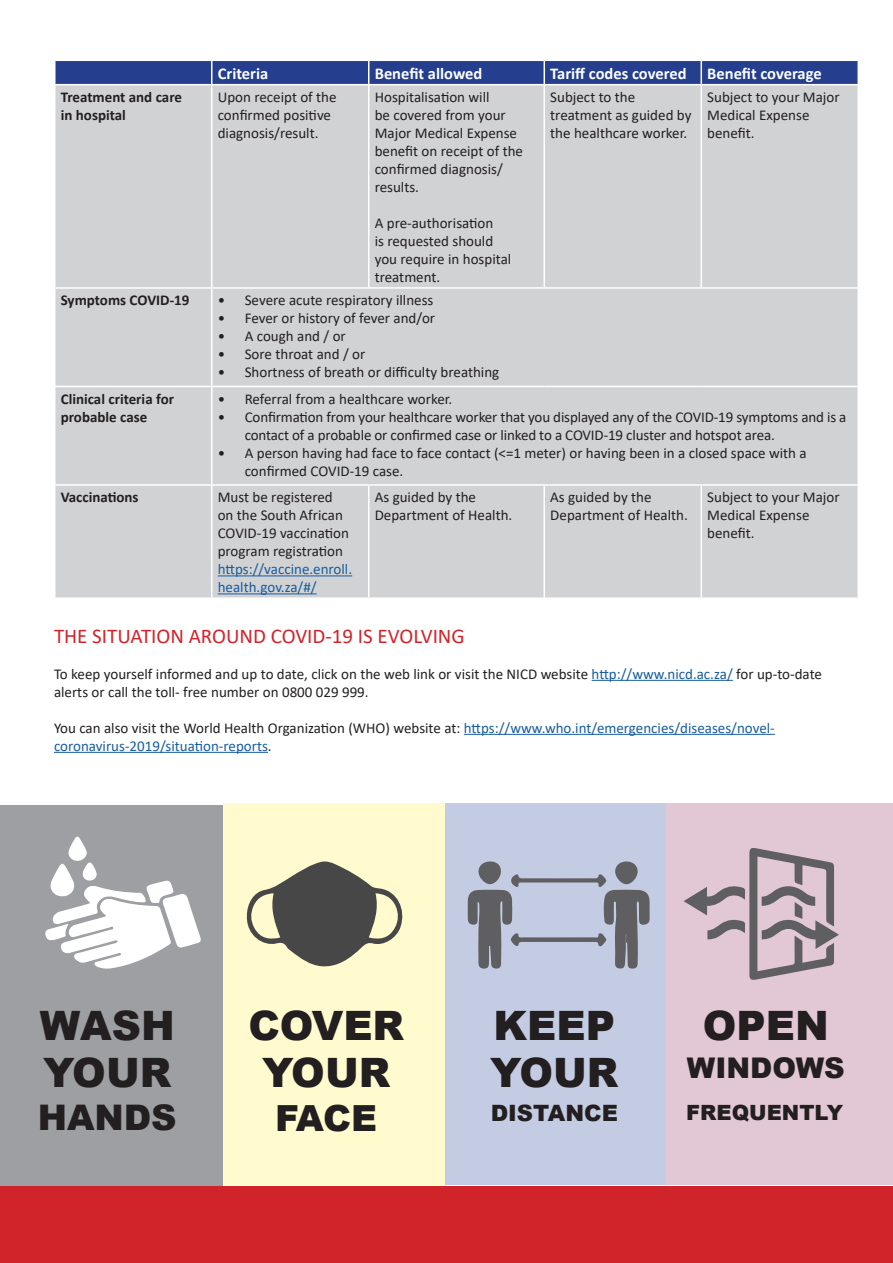
<style>
.page{position:relative;width:893px;height:1263px;background:#fff}
.page>*{position:absolute;margin:0;border:0;box-sizing:border-box;transform-origin:0 0}
.t1{font:900 40.5px "Arial";color:#231f20}
.t2{font:900 36px "Arial";color:#231f20}
.t3{font:900 35.25px "Arial";color:#231f20}
.t4{font:900 28.5px "Arial";color:#231f20}
.t5{font:900 22.5px "Arial";color:#231f20}
.t6{font:21px "Calibri";color:#d1232a}
.t7{font:900 21px "Arial";color:#231f20}
.t8{font:700 16.5px "Calibri";color:#fff}
.t9{font:15px/18px "Calibri";color:#231f20}
.t10{font:15px/18px "Calibri";color:#175d9e}
.t11{font:700 15px/18px "Calibri";color:#231f20}
.s1{color:#175d9e}
.s2{color:#231f20}
</style>
<div class="page">
<div style="left:0;top:805px;width:223px;height:381px;background:#9d9fa2"></div>
<div style="left:223px;top:803px;width:222px;height:382px;background:#fffbcf"></div>
<div style="left:445px;top:803px;width:222px;height:382px;background:#c4cce3"></div>
<div style="left:667px;top:803px;width:226px;height:382px;background:#e2c7d4"></div>
<div style="left:56px;top:85px;width:801px;height:512px;background:#d1d2d4"></div>
<svg style="left:55px;top:60px;width:802px;height:24px;background:#2e4792"></svg>
<hr style="left:701px;top:60px;width:158px;height:1px;background:#fff">
<hr style="left:700px;top:61px;width:2px;height:23px;background:#fff">
<hr style="left:211px;top:85px;width:1px;height:202px;background:#fff">
<hr style="left:368px;top:85px;width:1px;height:202px;background:#fff">
<hr style="left:544px;top:85px;width:1px;height:202px;background:#fff">
<hr style="left:700px;top:85px;width:2px;height:202px;background:#fff">
<hr style="left:211px;top:289px;width:1px;height:97px;background:#fff">
<hr style="left:54px;top:386px;width:158px;height:1px;background:#fff">
<hr style="left:212px;top:386px;width:157px;height:1px;background:#fff">
<hr style="left:211px;top:387px;width:1px;height:97px;background:#fff">
<hr style="left:369px;top:386px;width:175px;height:1px;background:#fff">
<hr style="left:544px;top:386px;width:157px;height:1px;background:#fff">
<hr style="left:701px;top:386px;width:158px;height:1px;background:#fff">
<hr style="left:54px;top:484px;width:158px;height:2px;background:#fff">
<hr style="left:212px;top:484px;width:157px;height:2px;background:#fff">
<hr style="left:211px;top:486px;width:1px;height:111px;background:#fff">
<hr style="left:369px;top:484px;width:175px;height:2px;background:#fff">
<hr style="left:368px;top:486px;width:1px;height:111px;background:#fff">
<hr style="left:544px;top:484px;width:157px;height:2px;background:#fff">
<hr style="left:544px;top:486px;width:1px;height:111px;background:#fff">
<hr style="left:701px;top:484px;width:158px;height:2px;background:#fff">
<hr style="left:700px;top:486px;width:2px;height:111px;background:#fff">
<hr style="left:56px;top:287px;width:156px;height:2px;background:#fff">
<hr style="left:212px;top:287px;width:157px;height:2px;background:#fff">
<hr style="left:369px;top:287px;width:175px;height:2px;background:#fff">
<hr style="left:544px;top:287px;width:157px;height:2px;background:#fff">
<hr style="left:701px;top:287px;width:156px;height:2px;background:#fff">
<hr style="left:218px;top:575px;width:134px;height:1px;background:#175d9e">
<hr style="left:218px;top:593px;width:99px;height:1px;background:#175d9e">
<hr style="left:592px;top:680px;width:141px;height:1px;background:#175d9e">
<hr style="left:464px;top:734px;width:311px;height:1px;background:#175d9e">
<hr style="left:54px;top:752px;width:214px;height:1px;background:#175d9e">
<div style="left:0;top:1186px;width:893px;height:77px;background:#d1232a"></div>
<svg style="left:684px;top:848px;width:155px;height:132px"></svg>
<svg style="left:468px;top:861px;width:182px;height:108px"></svg>
<svg style="left:246px;top:861px;width:157px;height:106px"></svg>
<svg style="left:45px;top:836px;width:156px;height:133px"></svg>
<p class="t11" style="left:61px;top:88px;width:123px">Treatment and care</p>
<p class="t11" style="left:61px;top:106px;width:67px">in hospital</p>
<p class="t8" style="left:218px;top:62px;width:52px">Criteria</p>
<p class="t8" style="left:375px;top:62px;width:109px">Benefit allowed</p>
<p class="t8" style="left:550px;top:62px;width:138px">Tariff codes covered</p>
<p class="t8" style="left:707px;top:62px;width:116px">Benefit coverage</p>
<p class="t9" style="left:218px;top:88px;width:120px">Upon receipt of the confirmed positive diagnosis/result.</p>
<p class="t9" style="left:375px;top:88px;width:150px">Hospitalisation will<br>be covered from your<br>Major Medical Expense benefit on receipt of the confirmed diagnosis/ results.</p>
<p class="t9" style="left:375px;top:214px;width:138px">A pre-authorisation<br>is requested should you require in hospital treatment.</p>
<p class="t9" style="left:550px;top:88px;width:143px">Subject to the treatment as guided by the healthcare worker.</p>
<p class="t9" style="left:707px;top:88px;width:134px">Subject to your Major<br>Medical Expense benefit.</p>
<p class="t11" style="left:61px;top:291px;width:130px">Symptoms COVID-19</p>
<p class="t9" style="left:218px;top:291px;width:217px">• Severe acute respiratory illness</p>
<p class="t9" style="left:218px;top:309px;width:219px">• Fever or history of fever and/or</p>
<p class="t9" style="left:218px;top:327px;width:130px">• A cough and / or</p>
<p class="t9" style="left:218px;top:345px;width:149px">• Sore throat and / or</p>
<p class="t9" style="left:218px;top:363px;width:283px">• Shortness of breath or difficulty breathing</p>
<p class="t11" style="left:61px;top:389px;width:115px">Clinical criteria for probable case</p>
<p class="t9" style="left:218px;top:389px;width:236px">• Referral from a healthcare worker.</p>
<p class="t9" style="left:245px;top:407px;width:603px;text-indent:-27px">• Confirmation from your healthcare worker that you displayed any of the COVID-19 symptoms and is a contact of a probable or confirmed case or linked to a COVID-19 cluster and hotspot area.</p>
<p class="t9" style="left:245px;top:443px;width:563px;text-indent:-27px">• A person having had face to face contact (&lt;=1 meter) or having been in a closed space with a confirmed COVID-19 case.</p>
<p class="t11" style="left:61px;top:488px;width:79px">Vaccinations</p>
<p class="t9" style="left:218px;top:488px;width:116px">Must be registered</p>
<p class="t9" style="left:218px;top:506px;width:127px">on the South African</p>
<p class="t9" style="left:218px;top:524px;width:133px">COVID-19 vaccination</p>
<p class="t9" style="left:218px;top:542px;width:127px">program registration</p>
<p class="t10" style="left:218px;top:560px;width:136px">https://vaccine.enroll. health.gov.za/#/</p>
<p class="t9" style="left:375px;top:488px;width:103px">As guided by the</p>
<p class="t9" style="left:375px;top:506px;width:139px">Department of Health.</p>
<p class="t9" style="left:550px;top:488px;width:103px">As guided by the</p>
<p class="t9" style="left:550px;top:506px;width:139px">Department of Health.</p>
<p class="t9" style="left:707px;top:488px;width:134px">Subject to your Major</p>
<p class="t9" style="left:707px;top:506px;width:104px">Medical Expense</p>
<p class="t9" style="left:707px;top:524px;width:49px">benefit.</p>
<p class="t6" style="left:54px;top:621px;width:412px">THE SITUATION AROUND COVID-19 IS EVOLVING</p>
<p class="t9" style="left:54px;top:664px;width:769px">To keep yourself informed and up to date, click on the web link or visit the NICD website <span class="s1">http://www.nicd.ac.za/</span> for up-to-date alerts or call the toll- free number on 0800 029 999.</p>
<p class="t10" style="left:54px;top:718px;width:722px"><span class="s2">You can also visit the World Health Organization (WHO) website at:</span> https://www.who.int/emergencies/diseases/novel&shy;coronavirus-2019/situation-reports<span class="s2">.</span></p>
<p class="t1" style="left:40px;top:996px;width:136px">WASH</p>
<p class="t1" style="left:43px;top:1043px;width:130px">YOUR</p>
<p class="t3" style="left:38px;top:1092px;width:141px">HANDS</p>
<p class="t1" style="left:248px;top:996px;width:157px">COVER</p>
<p class="t1" style="left:262px;top:1043px;width:130px">YOUR</p>
<p class="t2" style="left:275px;top:1092px;width:103px">FACE</p>
<p class="t1" style="left:494px;top:996px;width:123px">KEEP</p>
<p class="t1" style="left:490px;top:1043px;width:130px">YOUR</p>
<p class="t5" style="left:491px;top:1097px;width:129px">DISTANCE</p>
<p class="t1" style="left:703px;top:996px;width:127px">OPEN</p>
<p class="t4" style="left:687px;top:1047px;width:159px">WINDOWS</p>
<p class="t7" style="left:686px;top:1097px;width:159px">FREQUENTLY</p>
</div>
